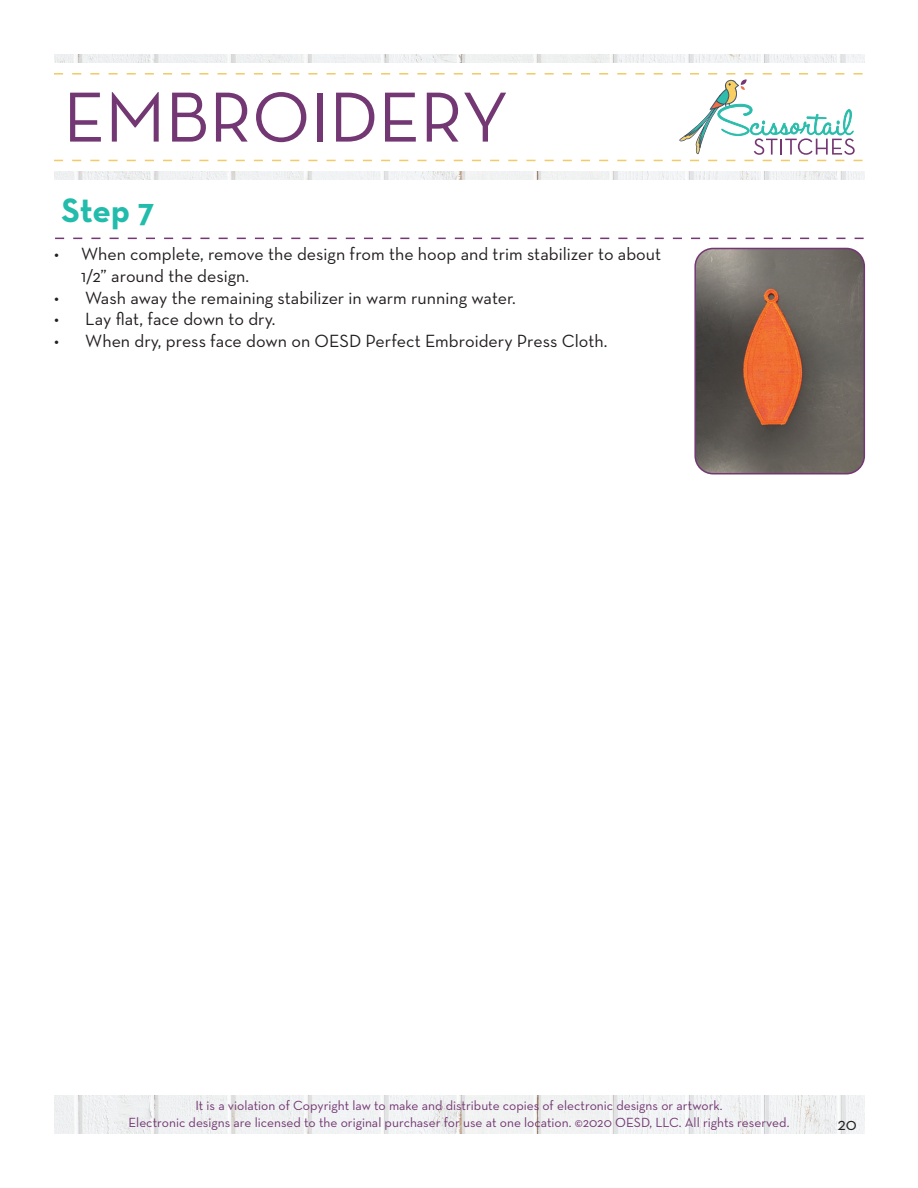
<style>
.page{position:relative;width:918px;height:1188px;background:#fff}
.page>*{position:absolute;margin:0;border:0;box-sizing:border-box;transform-origin:0 0}
.t1{font:72px "Neutra Text";color:#733773}
.t2{font:700 34.5px "Neutra Text";color:#22bcac}
.t3{font:18px/21.6px "Neutra Text";color:#231f20}
.t4{font:13.5px/16.2px "Neutra Text";color:#733773;text-align:center}
</style>
<div class="page">
<img style="left:54px;top:1096px;width:810px;height:38px">
<img style="left:54px;top:54px;width:810px;height:126px">
<div style="left:29px;top:63px;width:863px;height:108px;background:#fff"></div>
<svg style="left:54px;top:73px;width:809px;height:88px"></svg>
<svg style="left:55px;top:238px;width:809px;height:1px"></svg>
<img style="left:697px;top:248px;width:167px;height:226px">
<div style="left:694px;top:248px;width:171px;height:226px;border:2px solid #733773;border-radius:18px"></div>
<h1 class="t1" style="left:63px;top:73px;width:447px">EMBROIDERY</h1>
<h2 class="t2" style="left:62px;top:188px;width:94px">Step 7</h2>
<p class="t3" style="left:81px;top:243px;width:582px;text-indent:-27px">• When complete, remove the design from the hoop and trim stabilizer to about<br>1/2” around the design.</p>
<p class="t3" style="left:54px;top:286px;width:463px">• Wash away the remaining stabilizer in warm running water.</p>
<p class="t3" style="left:54px;top:308px;width:223px">• Lay flat, face down to dry.</p>
<p class="t3" style="left:54px;top:330px;width:555px">• When dry, press face down on OESD Perfect Embroidery Press Cloth.</p>
<p class="t4" style="left:129px;top:1098px;width:662px">It is a violation of Copyright law to make and distribute copies of electronic designs or artwork.<br>Electronic designs are licensed to the original purchaser for use at one location. ©2020 OESD, LLC. All rights reserved.</p>
<p class="t3" style="left:837px;top:1113px;width:21px">20</p>
</div>
